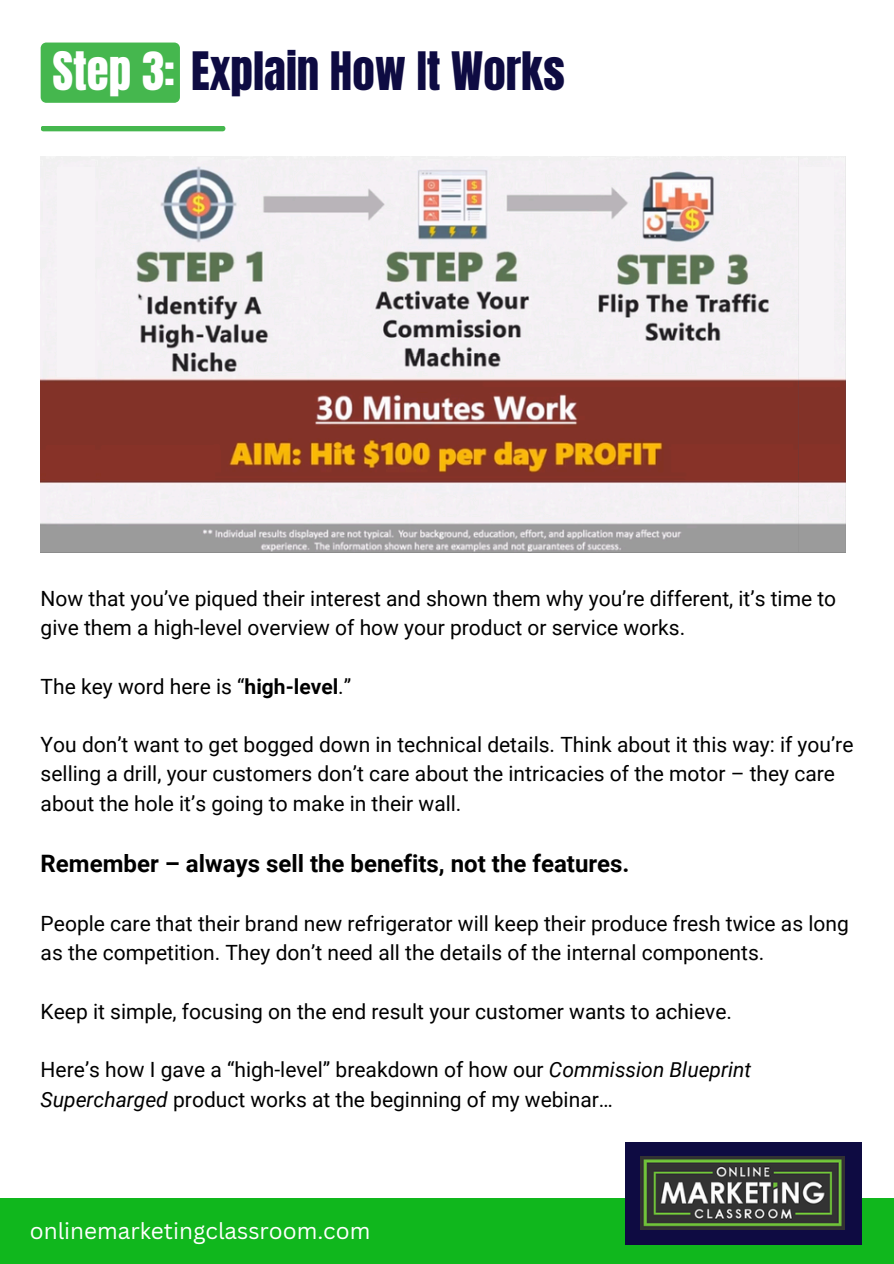
<style>
.page{position:relative;width:894px;height:1264px;background:#fff}
.page>*{position:absolute;margin:0;border:0;box-sizing:border-box;transform-origin:0 0}
.t1{font:45px "Anton";color:#0e0b42}
.t2{font:700 24px "Roboto";color:#000}
.t3{font:22.5px "Canva Sans";color:#fff}
.t4{font:21px/29.2px "Roboto";color:#000}
.s1{color:#fff}
.s2{font-weight:700}
.s3{font-style:italic}
</style>
<div class="page">
<div style="left:0;top:1198px;width:893px;height:65px;background:#10b71d"></div>
<div style="left:625px;top:1141px;width:235px;height:103px;background:#0e0b42"></div>
<img style="left:640px;top:1156px;width:204px;height:73px">
<svg style="left:41px;top:126px;width:184px;height:5px"></svg>
<div style="left:41px;top:43px;width:139px;height:60px;background:#45b74e"></div>
<img style="left:798px;top:157px;width:47px;height:396px">
<img style="left:41px;top:157px;width:55px;height:396px">
<div style="left:57px;top:167px;width:776px;height:210px;background:#f6f3f6"></div>
<img style="left:96px;top:157px;width:702px;height:396px">
<h1 class="t1" style="left:52px;top:38px;width:513px"><span class="s1">Step 3:</span> Explain How It Works</h1>
<p class="t4" style="left:41px;top:584px;width:796px">Now that you’ve piqued their interest and shown them why you’re different, it’s time to give them a high-level overview of how your product or service works.</p>
<p class="t4" style="left:41px;top:672px;width:312px">The key word here is “<span class="s2">high-level</span>.”</p>
<p class="t4" style="left:41px;top:730px;width:814px">You don’t want to get bogged down in technical details. Think about it this way: if you’re selling a drill, your customers don’t care about the intricacies of the motor – they care about the hole it’s going to make in their wall.</p>
<p class="t2" style="left:41px;top:849px;width:590px">Remember – always sell the benefits, not the features.</p>
<p class="t4" style="left:41px;top:909px;width:809px">People care that their brand new refrigerator will keep their produce fresh twice as long as the competition. They don’t need all the details of the internal components.</p>
<p class="t4" style="left:41px;top:997px;width:692px">Keep it simple, focusing on the end result your customer wants to achieve.</p>
<h2 class="t4" style="left:41px;top:1055px;width:711px">Here’s how I gave a “high-level” breakdown of how our <span class="s3">Commission Blueprint</span></h2>
<p class="t4" style="left:41px;top:1084px;width:573px"><span class="s3">Supercharged</span> product works at the beginning of my webinar…</p>
<h1 class="t3" style="left:30px;top:1214px;width:342px">onlinemarketingclassroom.com</h1>
</div>
